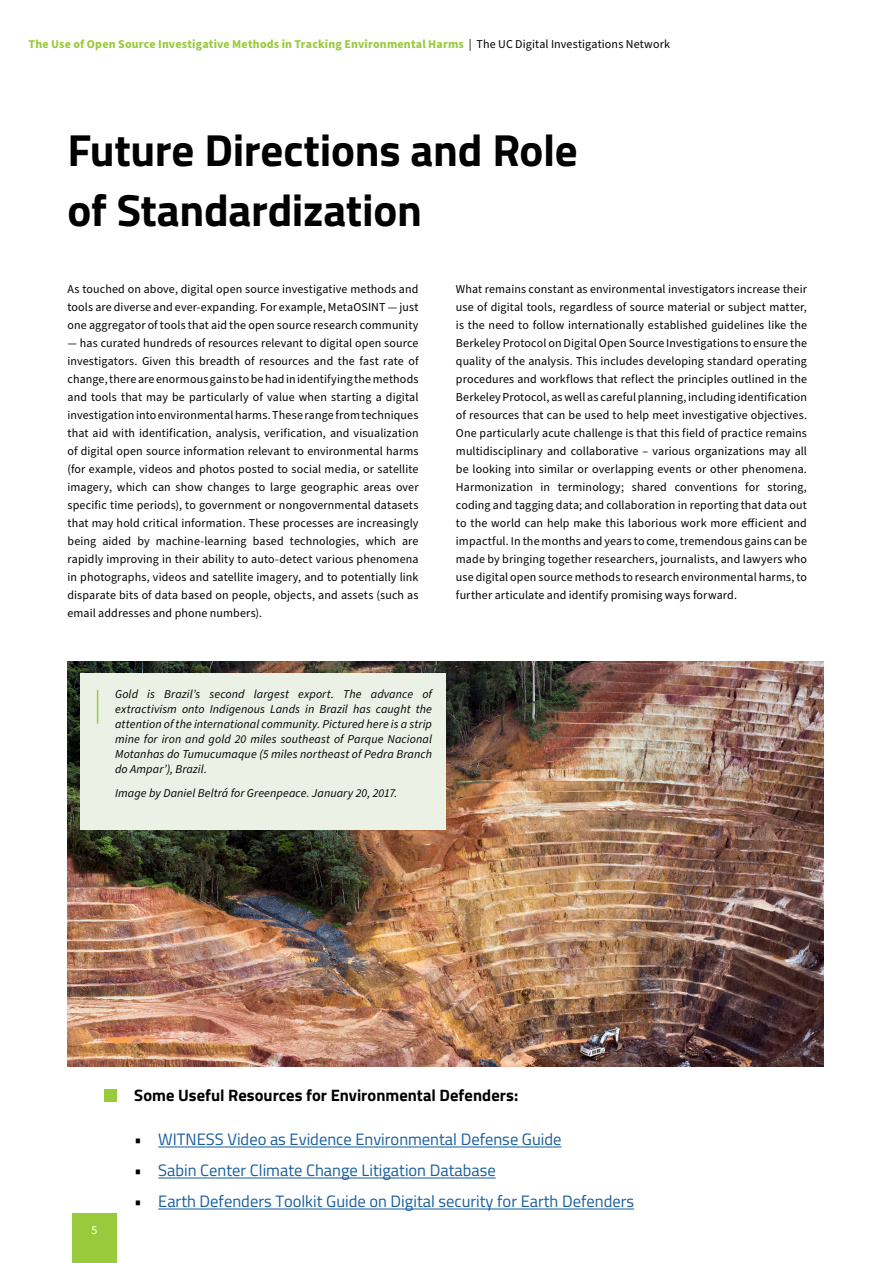
<style>
.page{position:relative;width:893px;height:1263px;background:#fff}
.page>*{position:absolute;margin:0;border:0;box-sizing:border-box;transform-origin:0 0}
._35_Header_Titillium_Web{font:700 45px/60px "Titillium Web";letter-spacing:-.005em;color:#010101}
.t1{font:16.5px "Titillium Web";color:#175d9e}
._11_Titillium_Web{font:700 16.5px "Titillium Web";color:#010101}
._8_Source_Sans_Pro{font:12px/18px "Source Sans Pro";letter-spacing:.01em;color:#010101;text-align:justify}
._8_10_Source_Sans_Pro{font:italic 12px/15px "Source Sans Pro";letter-spacing:.01em;color:#010101;text-align:justify}
.t2{font:700 12px "Source Sans Pro";letter-spacing:.015em;color:#99ca3b}
.t3{font:12px "Source Sans Pro";color:#fff}
.s1{font-weight:400;color:#010101}
.s2{color:#010101}
</style>
<div class="page">
<div style="left:72px;top:1213px;width:45px;height:50px;background:#99ca3b"></div>
<hr style="left:158px;top:1147px;width:404px;height:1px;background:#175d9e">
<hr style="left:158px;top:1178px;width:338px;height:1px;background:#175d9e">
<hr style="left:158px;top:1209px;width:476px;height:1px;background:#175d9e">
<img style="left:68px;top:662px;width:756px;height:404px">
<div style="left:80px;top:673px;width:366px;height:157px;background:#ecf1e5"></div>
<hr style="left:97px;top:690px;width:1px;height:34px;background:#99ca3b">
<div style="left:104px;top:1089px;width:13px;height:13px;background:#99ca3b"></div>
<p class="t2" style="left:28px;top:36px;width:643px">The Use of Open Source Investigative Methods in Tracking Environmental Harms <span class="s1">| The UC Digital Investigations Network</span></p>
<p class="_35_Header_Titillium_Web" style="left:68px;top:118px;width:512px">Future Directions and Role of Standardization</p>
<p class="_8_Source_Sans_Pro" style="left:68px;top:280px;width:352px">As touched on above, digital open source investigative methods and tools are diverse and ever-expanding. For example, MetaOSINT — just one aggregator of tools that aid the open source research community</p>
<p class="_8_Source_Sans_Pro" style="left:68px;top:334px;width:353px">— has curated hundreds of resources relevant to digital open source investigators. Given this breadth of resources and the fast rate of change, there are enormous gains to be had in identifying the methods and tools that may be particularly of value when starting a digital investigation into environmental harms. These range from techniques that aid with identification, analysis, verification, and visualization of digital open source information relevant to environmental harms (for example, videos and photos posted to social media, or satellite imagery, which can show changes to large geographic areas over specific time periods), to government or nongovernmental datasets that may hold critical information. These processes are increasingly being aided by machine-learning based technologies, which are rapidly improving in their ability to auto-detect various phenomena in photographs, videos and satellite imagery, and to potentially link disparate bits of data based on people, objects, and assets (such as email addresses and phone numbers).</p>
<p class="_8_Source_Sans_Pro" style="left:456px;top:280px;width:353px">What remains constant as environmental investigators increase their use of digital tools, regardless of source material or subject matter, is the need to follow internationally established guidelines like the Berkeley Protocol on Digital Open Source Investigations to ensure the quality of the analysis. This includes developing standard operating procedures and workflows that reflect the principles outlined in the Berkeley Protocol, as well as careful planning, including identification of resources that can be used to help meet investigative objectives.<br>One particularly acute challenge is that this field of practice remains multidisciplinary and collaborative – various organizations may all be looking into similar or overlapping events or other phenomena.<br>Harmonization in terminology; shared conventions for storing, coding and tagging data; and collaboration in reporting that data out to the world can help make this laborious work more efficient and impactful. In the months and years to come, tremendous gains can be made by bringing together researchers, journalists, and lawyers who use digital open source methods to research environmental harms, to further articulate and identify promising ways forward.</p>
<p class="_8_10_Source_Sans_Pro" style="left:115px;top:687px;width:318px">Gold is Brazil’s second largest export. The advance of extractivism onto Indigenous Lands in Brazil has caught the attention of the international community. Pictured here is a strip mine for iron and gold 20 miles southeast of Parque Nacional Motanhas do Tumucumaque (5 miles northeast of Pedra Branch do Ampar’), Brazil.</p>
<p class="_8_10_Source_Sans_Pro" style="left:115px;top:786px;width:284px">Image by Daniel Beltrá for Greenpeace. January 20, 2017.</p>
<p class="t3" style="left:92px;top:1222px;width:7px">5</p>
<p class="_11_Titillium_Web" style="left:134px;top:1083px;width:386px">Some Useful Resources for Environmental Defenders:</p>
<p class="t1" style="left:134px;top:1127px;width:429px"><span class="s2">•</span> WITNESS Video as Evidence Environmental Defense Guide</p>
<p class="t1" style="left:134px;top:1158px;width:363px"><span class="s2">•</span> Sabin Center Climate Change Litigation Database</p>
<p class="t1" style="left:134px;top:1189px;width:501px"><span class="s2">•</span> Earth Defenders Toolkit Guide on Digital security for Earth Defenders</p>
</div>
